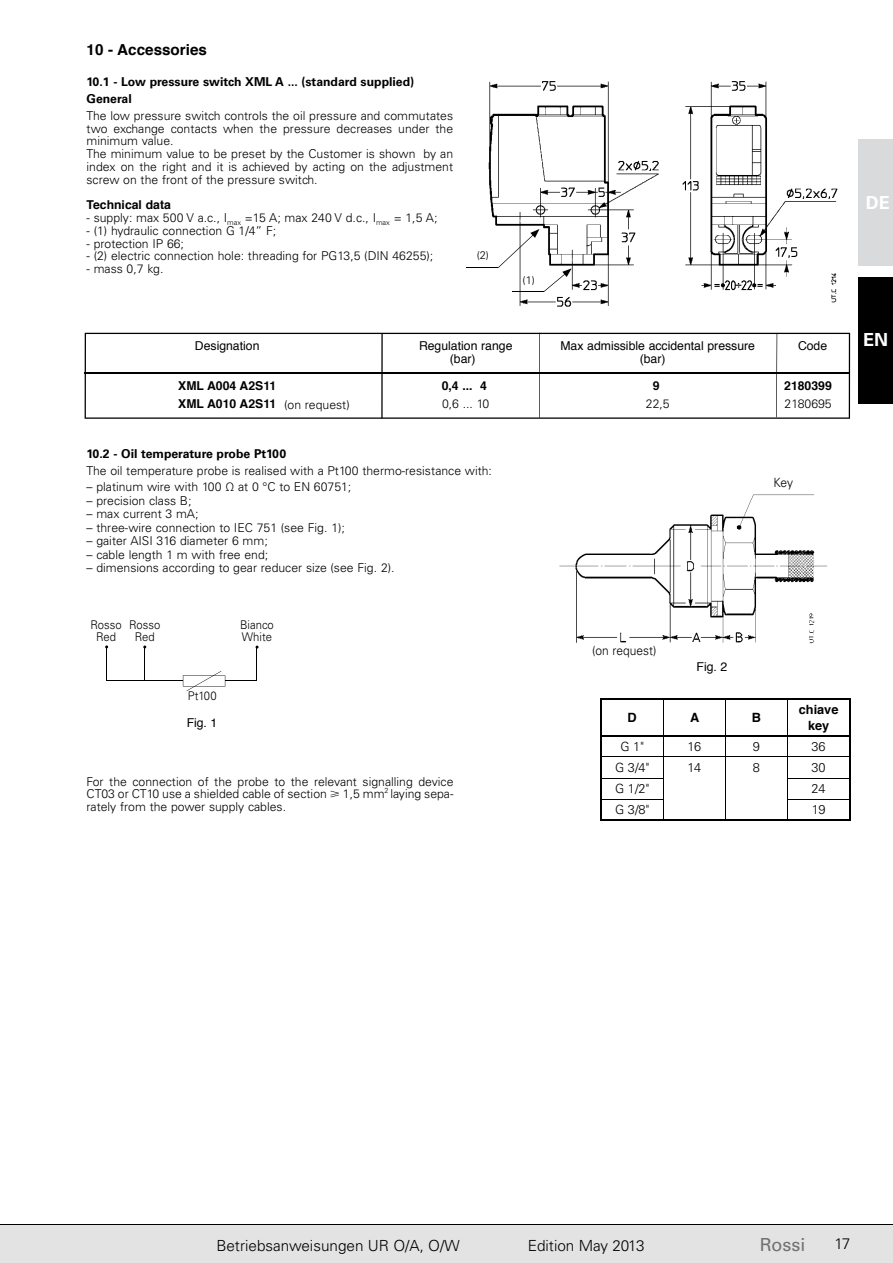
<style>
.page{position:relative;width:893px;height:1263px;background:#fff}
.page>*{position:absolute;margin:0;border:0;box-sizing:border-box;transform-origin:0 0}
.t1{font:18px "Univers LT Std";color:#6f7172}
.t2{font:700 18px "Univers LT Std";color:#fff}
.t3{font:300 15.3px "Univers LT Std";color:#000}
.t4{font:700 15.15px "Helvetica";color:#000}
.t5{font:300 12.75px "Univers LT Std";color:#000}
.t6{font:300 12.75px "Univers LT Std";color:#000;scale:.94 1}
.t7{font:700 12.75px/15.3px "Helvetica";color:#000;text-align:center}
.t8{font:300 12.15px/12.8px "Univers LT Std";color:#000}
.t9{font:700 12.15px/17px "Univers LT Std";color:#000}
.t10{font:12.15px "Helvetica";color:#000}
.t11{font:700 12.15px "Helvetica";color:#000}
.t12{font:300 12px/12px "Univers LT Std";color:#000;text-align:center;scale:.94 1}
.t13{font:300 11.1px "Univers LT Std";color:#000}
.s1{font-family:"Univers LT Std";font-weight:300}
</style>
<div class="page">
<div style="left:0;top:1225px;width:893px;height:38px;background:#e3e3e4"></div>
<hr style="left:0;top:1224px;width:893px;height:1px;background:#000">
<hr style="left:0;top:1225px;width:893px;height:1px;background:#000">
<div style="left:858px;top:139px;width:35px;height:127px;background:#d9dadb"></div>
<div style="left:858px;top:277px;width:35px;height:127px;background:#000"></div>
<hr style="left:106px;top:681px;width:77px;height:1px;background:#000">
<hr style="left:226px;top:681px;width:31px;height:1px;background:#000">
<svg style="left:183px;top:671px;width:42px;height:20px"></svg>
<hr style="left:106px;top:647px;width:1px;height:34px;background:#000">
<hr style="left:257px;top:647px;width:1px;height:34px;background:#000">
<hr style="left:145px;top:647px;width:1px;height:34px;background:#000">
<img style="left:559px;top:494px;width:268px;height:150px">
<hr style="left:600px;top:698px;width:63px;height:1px;background:#000">
<hr style="left:600px;top:699px;width:2px;height:36px;background:#000">
<hr style="left:663px;top:698px;width:62px;height:1px;background:#000">
<hr style="left:725px;top:698px;width:63px;height:1px;background:#000">
<hr style="left:788px;top:698px;width:62px;height:1px;background:#000">
<hr style="left:849px;top:699px;width:1px;height:36px;background:#000">
<hr style="left:600px;top:736px;width:2px;height:21px;background:#000">
<hr style="left:600px;top:757px;width:2px;height:21px;background:#000">
<hr style="left:600px;top:778px;width:2px;height:21px;background:#000">
<hr style="left:600px;top:799px;width:2px;height:21px;background:#000">
<svg style="left:849px;top:736px;width:1px;height:84px"></svg>
<hr style="left:600px;top:820px;width:63px;height:1px;background:#000">
<hr style="left:663px;top:820px;width:62px;height:1px;background:#000">
<hr style="left:725px;top:820px;width:63px;height:1px;background:#000">
<hr style="left:788px;top:820px;width:62px;height:1px;background:#000">
<hr style="left:663px;top:699px;width:1px;height:36px;background:#000">
<hr style="left:725px;top:699px;width:1px;height:36px;background:#000">
<hr style="left:787px;top:699px;width:1px;height:36px;background:#000">
<hr style="left:602px;top:756px;width:61px;height:1px;background:#000">
<hr style="left:663px;top:756px;width:62px;height:1px;background:#000">
<hr style="left:725px;top:756px;width:63px;height:1px;background:#000">
<hr style="left:788px;top:756px;width:61px;height:1px;background:#000">
<hr style="left:602px;top:778px;width:62px;height:1px;background:#000">
<hr style="left:787px;top:778px;width:62px;height:1px;background:#000">
<hr style="left:602px;top:799px;width:62px;height:1px;background:#000">
<svg style="left:663px;top:736px;width:1px;height:84px"></svg>
<svg style="left:725px;top:736px;width:1px;height:84px"></svg>
<hr style="left:787px;top:799px;width:62px;height:1px;background:#000">
<svg style="left:787px;top:736px;width:1px;height:84px"></svg>
<hr style="left:600px;top:735px;width:63px;height:1px;background:#000">
<hr style="left:663px;top:735px;width:62px;height:1px;background:#000">
<hr style="left:725px;top:735px;width:63px;height:1px;background:#000">
<hr style="left:788px;top:735px;width:62px;height:1px;background:#000">
<svg style="left:85px;top:333px;width:765px;height:86px"></svg>
<hr style="left:381px;top:333px;width:2px;height:85px;background:#000">
<hr style="left:539px;top:333px;width:1px;height:85px;background:#000">
<svg style="left:776px;top:333px;width:1px;height:84px"></svg>
<hr style="left:85px;top:372px;width:765px;height:2px;background:#000">
<img style="left:466px;top:81px;width:372px;height:226px">
<hr style="left:467px;top:267px;width:31px;height:1px;background:#000">
<svg style="left:498px;top:229px;width:74px;height:63px"></svg>
<hr style="left:512px;top:291px;width:32px;height:1px;background:#000">
<p class="t4" style="left:87px;top:38px;width:122px">10 - Accessories</p>
<p class="t9" style="left:87px;top:73px;width:329px">10.1 - Low pressure switch XML A ... (standard supplied)<br>General</p>
<p class="t8" style="left:87px;top:109px;width:368px">The low pressure switch controls the oil pressure and commutates two exchange contacts when the pressure decreases under the minimum value.<br>The minimum value to be preset by the Customer is shown by an index on the right and it is achieved by acting on the adjustment screw on the front of the pressure switch.</p>
<p class="t11" style="left:87px;top:195px;width:86px">Technical data</p>
<p class="t8" style="left:87px;top:211px;width:352px">- supply: max 500 V a.c., I<sub>max</sub> =15 A; max 240 V d.c., I<sub>max</sub> = 1,5 A;</p>
<p class="t8" style="left:87px;top:224px;width:191px">- (1) hydraulic connection G 1/4” F;</p>
<p class="t8" style="left:87px;top:237px;width:99px">- protection IP 66;</p>
<p class="t8" style="left:87px;top:250px;width:348px">- (2) electric connection hole: threading for PG13,5 (DIN 46255);</p>
<p class="t8" style="left:87px;top:262px;width:79px">- mass 0,7 kg.</p>
<p class="t13" style="left:477px;top:248px;width:14px">(2)</p>
<p class="t13" style="left:523px;top:273px;width:14px">(1)</p>
<p class="t10" style="left:195px;top:336px;width:66px">Designation</p>
<p class="t10" style="left:419px;top:336px;width:95px">Regulation range</p>
<p class="t10" style="left:560px;top:336px;width:196px">Max admissible accidental pressure</p>
<p class="t10" style="left:798px;top:336px;width:31px">Code</p>
<p class="t10" style="left:450px;top:350px;width:27px">(bar)</p>
<p class="t10" style="left:640px;top:350px;width:27px">(bar)</p>
<p class="t11" style="left:178px;top:376px;width:100px">XML A004 A2S11</p>
<p class="t11" style="left:442px;top:376px;width:47px">0,4 ... 4</p>
<p class="t11" style="left:784px;top:376px;width:49px">2180399</p>
<p class="t11" style="left:178px;top:394px;width:173px">XML A010 A2S11 <span class="s1">(on request)</span></p>
<p class="t8" style="left:442px;top:397px;width:49px">0,6 ... 10</p>
<p class="t8" style="left:646px;top:397px;width:25px">22,5</p>
<p class="t8" style="left:785px;top:397px;width:49px">2180695</p>
<p class="t9" style="left:87px;top:446px;width:201px">10.2 - Oil temperature probe Pt100</p>
<p class="t8" style="left:87px;top:465px;width:407px">The oil temperature probe is realised with a Pt100 thermo-resistance with:</p>
<p class="t8" style="left:87px;top:480px;width:266px">– platinum wire with 100 Ω at 0 °C to EN 60751;</p>
<p class="t8" style="left:87px;top:494px;width:106px">– precision class B;</p>
<p class="t8" style="left:87px;top:507px;width:113px">– max current 3 mA;</p>
<p class="t8" style="left:87px;top:521px;width:260px">– three-wire connection to IEC 751 (see Fig. 1);</p>
<p class="t8" style="left:87px;top:534px;width:183px">– gaiter AISI 316 diameter 6 mm;</p>
<p class="t8" style="left:87px;top:548px;width:183px">– cable length 1 m with free end;</p>
<p class="t8" style="left:87px;top:561px;width:310px">– dimensions according to gear reducer size (see Fig. 2).</p>
<p class="t12" style="left:90px;top:619px;width:35px">Rosso<br>Red</p>
<p class="t12" style="left:129px;top:619px;width:35px">Rosso<br>Red</p>
<p class="t12" style="left:240px;top:619px;width:38px;text-align:left">Bianco<br>White</p>
<p class="t12" style="left:188px;top:689px;width:32px">Pt100</p>
<p class="t10" style="left:187px;top:713px;width:32px">Fig. 1</p>
<p class="t8" style="left:87px;top:775px;width:368px">For the connection of the probe to the relevant signalling device<br>CT03 or CT10 use a shielded cable of section</p>
<p class="t8" style="left:343px;top:788px;width:112px">1,5 mm<sup>2</sup> laying sepa-</p>
<p class="t8" style="left:87px;top:800px;width:201px">rately from the power supply cables.</p>
<p class="t6" style="left:773px;top:475px;width:22px">Key</p>
<p class="t6" style="left:592px;top:643px;width:70px">(on request)</p>
<p class="t10" style="left:696px;top:657px;width:32px">Fig. 2</p>
<p class="t7" style="left:628px;top:710px;width:11px">D</p>
<p class="t7" style="left:690px;top:710px;width:11px">A</p>
<p class="t7" style="left:752px;top:710px;width:11px">B</p>
<p class="t7" style="left:799px;top:702px;width:41px">chiave key</p>
<p class="t5" style="left:620px;top:738px;width:25px">G 1"</p>
<p class="t5" style="left:688px;top:738px;width:15px">16</p>
<p class="t5" style="left:753px;top:738px;width:9px">9</p>
<p class="t5" style="left:811px;top:738px;width:16px">36</p>
<p class="t5" style="left:615px;top:760px;width:36px">G 3/4"</p>
<p class="t5" style="left:688px;top:760px;width:15px">14</p>
<p class="t5" style="left:753px;top:760px;width:9px">8</p>
<p class="t5" style="left:811px;top:760px;width:16px">30</p>
<p class="t5" style="left:615px;top:781px;width:36px">G 1/2"</p>
<p class="t5" style="left:811px;top:781px;width:16px">24</p>
<p class="t5" style="left:615px;top:802px;width:36px">G 3/8"</p>
<p class="t5" style="left:812px;top:802px;width:15px">19</p>
<h1 class="t2" style="left:866px;top:192px;width:25px">DE</h1>
<h1 class="t2" style="left:863px;top:329px;width:27px">EN</h1>
<p class="t3" style="left:217px;top:1236px;width:245px">Betriebsanweisungen UR O/A, O/W</p>
<p class="t3" style="left:528px;top:1236px;width:118px">Edition May 2013</p>
<h1 class="t1" style="left:760px;top:1234px;width:47px">Rossi</h1>
<p class="t3" style="left:834px;top:1235px;width:17px">17</p>
</div>
